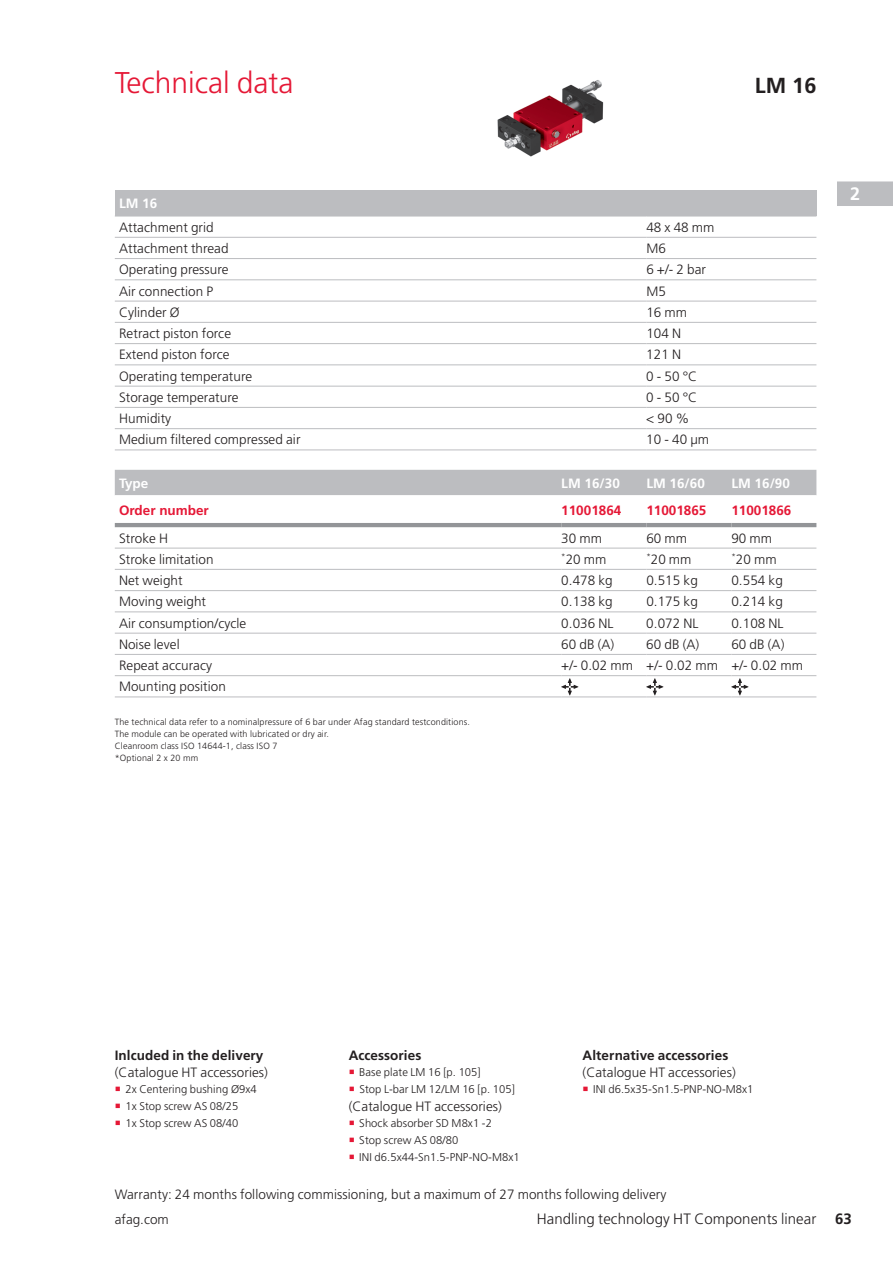
<style>
.page{position:relative;width:893px;height:1263px;background:#fff}
.page>*{position:absolute;margin:0;border:0;box-sizing:border-box;transform-origin:0 0}
.t1{font:300 30px "Frutiger LT Pro";color:#e51836}
.t2{font:700 21.75px "Frutiger LT Pro";color:#231f20}
.t3{font:700 18px "Frutiger LT Pro";color:#fff}
.t4{font:300 15px "Frutiger LT Pro";letter-spacing:.005em;color:#231f20}
.t5{font:300 13.5px "Frutiger LT Pro";letter-spacing:.005em;color:#231f20}
.t6{font:700 13.5px "Frutiger LT Pro";letter-spacing:.005em;color:#231f20}
.t7{font:700 13.5px "Frutiger LT Pro";color:#e51836}
.t8{font:700 13.5px "Frutiger LT Pro";color:#fff}
.t9{font:300 11.25px/17px "Frutiger LT Pro";letter-spacing:.005em;color:#231f20}
.t10{font:300 9px/12px "Frutiger LT Pro";letter-spacing:.015em;color:#231f20}
.s1{font-weight:700}
</style>
<div class="page">
<img style="left:497px;top:80px;width:106px;height:77px">
<div style="left:115px;top:190px;width:701px;height:26px;background:#bcbdc0"></div>
<hr style="left:115px;top:216px;width:531px;height:1px;background:#bcbdc0">
<hr style="left:646px;top:216px;width:170px;height:1px;background:#bcbdc0">
<hr style="left:115px;top:237px;width:531px;height:1px;background:#bcbdc0">
<hr style="left:646px;top:237px;width:170px;height:1px;background:#bcbdc0">
<hr style="left:115px;top:258px;width:531px;height:1px;background:#bcbdc0">
<hr style="left:646px;top:258px;width:170px;height:1px;background:#bcbdc0">
<hr style="left:115px;top:279px;width:531px;height:1px;background:#bcbdc0">
<hr style="left:646px;top:279px;width:170px;height:1px;background:#bcbdc0">
<hr style="left:115px;top:301px;width:531px;height:1px;background:#bcbdc0">
<hr style="left:646px;top:301px;width:170px;height:1px;background:#bcbdc0">
<hr style="left:115px;top:322px;width:531px;height:1px;background:#bcbdc0">
<hr style="left:646px;top:322px;width:170px;height:1px;background:#bcbdc0">
<hr style="left:115px;top:343px;width:531px;height:1px;background:#bcbdc0">
<hr style="left:646px;top:343px;width:170px;height:1px;background:#bcbdc0">
<hr style="left:115px;top:364px;width:531px;height:1px;background:#bcbdc0">
<hr style="left:646px;top:364px;width:170px;height:1px;background:#bcbdc0">
<hr style="left:115px;top:386px;width:531px;height:1px;background:#bcbdc0">
<hr style="left:646px;top:386px;width:170px;height:1px;background:#bcbdc0">
<hr style="left:646px;top:407px;width:170px;height:1px;background:#bcbdc0">
<hr style="left:115px;top:428px;width:531px;height:1px;background:#bcbdc0">
<hr style="left:646px;top:428px;width:170px;height:1px;background:#bcbdc0">
<hr style="left:646px;top:449px;width:170px;height:1px;background:#bcbdc0">
<hr style="left:115px;top:407px;width:531px;height:1px;background:#bcbdc0">
<hr style="left:115px;top:449px;width:531px;height:1px;background:#bcbdc0">
<div style="left:115px;top:470px;width:701px;height:25px;background:#bcbdc0"></div>
<hr style="left:115px;top:523px;width:446px;height:4px;background:#939598">
<hr style="left:561px;top:523px;width:85px;height:4px;background:#939598">
<hr style="left:646px;top:523px;width:85px;height:4px;background:#939598">
<hr style="left:731px;top:523px;width:85px;height:4px;background:#939598">
<hr style="left:115px;top:654px;width:446px;height:1px;background:#bcbdc0">
<hr style="left:561px;top:654px;width:85px;height:1px;background:#bcbdc0">
<hr style="left:646px;top:654px;width:85px;height:1px;background:#bcbdc0">
<hr style="left:731px;top:654px;width:85px;height:1px;background:#bcbdc0">
<hr style="left:115px;top:696px;width:446px;height:1px;background:#bcbdc0">
<hr style="left:115px;top:548px;width:446px;height:1px;background:#bcbdc0">
<hr style="left:561px;top:548px;width:85px;height:1px;background:#bcbdc0">
<hr style="left:646px;top:548px;width:85px;height:1px;background:#bcbdc0">
<hr style="left:731px;top:548px;width:85px;height:1px;background:#bcbdc0">
<hr style="left:115px;top:569px;width:446px;height:1px;background:#bcbdc0">
<hr style="left:561px;top:569px;width:85px;height:1px;background:#bcbdc0">
<hr style="left:646px;top:569px;width:85px;height:1px;background:#bcbdc0">
<hr style="left:731px;top:569px;width:85px;height:1px;background:#bcbdc0">
<hr style="left:115px;top:675px;width:446px;height:1px;background:#bcbdc0">
<hr style="left:561px;top:675px;width:85px;height:1px;background:#bcbdc0">
<hr style="left:646px;top:675px;width:85px;height:1px;background:#bcbdc0">
<hr style="left:731px;top:675px;width:85px;height:1px;background:#bcbdc0">
<hr style="left:561px;top:696px;width:85px;height:1px;background:#bcbdc0">
<hr style="left:646px;top:696px;width:85px;height:1px;background:#bcbdc0">
<hr style="left:731px;top:696px;width:85px;height:1px;background:#bcbdc0">
<hr style="left:115px;top:590px;width:446px;height:1px;background:#bcbdc0">
<hr style="left:561px;top:590px;width:85px;height:1px;background:#bcbdc0">
<hr style="left:646px;top:590px;width:85px;height:1px;background:#bcbdc0">
<hr style="left:731px;top:590px;width:85px;height:1px;background:#bcbdc0">
<hr style="left:115px;top:611px;width:446px;height:1px;background:#bcbdc0">
<hr style="left:561px;top:611px;width:85px;height:1px;background:#bcbdc0">
<hr style="left:646px;top:611px;width:85px;height:1px;background:#bcbdc0">
<hr style="left:731px;top:611px;width:85px;height:1px;background:#bcbdc0">
<hr style="left:115px;top:633px;width:446px;height:1px;background:#bcbdc0">
<hr style="left:561px;top:633px;width:85px;height:1px;background:#bcbdc0">
<hr style="left:646px;top:633px;width:85px;height:1px;background:#bcbdc0">
<hr style="left:731px;top:633px;width:85px;height:1px;background:#bcbdc0">
<svg style="left:561px;top:678px;width:17px;height:17px"></svg>
<svg style="left:646px;top:678px;width:17px;height:17px"></svg>
<svg style="left:731px;top:678px;width:17px;height:17px"></svg>
<div style="left:837px;top:181px;width:56px;height:25px;background:#bcbdc0"></div>
<hr style="left:837px;top:181px;width:56px;height:1px;background:#fff">
<h1 class="t1" style="left:115px;top:65px;width:180px">Technical data</h1>
<h2 class="t2" style="left:755px;top:72px;width:63px">LM 16</h2>
<p class="t8" style="left:119px;top:195px;width:40px">LM 16</p>
<p class="t5" style="left:119px;top:219px;width:96px">Attachment grid</p>
<p class="t5" style="left:646px;top:219px;width:70px">48 x 48 mm</p>
<p class="t5" style="left:119px;top:240px;width:111px">Attachment thread</p>
<p class="t5" style="left:646px;top:240px;width:21px">M6</p>
<p class="t5" style="left:119px;top:262px;width:111px">Operating pressure</p>
<p class="t5" style="left:646px;top:262px;width:61px">6 +/- 2 bar</p>
<p class="t5" style="left:119px;top:283px;width:96px">Air connection P</p>
<p class="t5" style="left:646px;top:283px;width:21px">M5</p>
<p class="t5" style="left:119px;top:304px;width:62px">Cylinder Ø</p>
<p class="t5" style="left:646px;top:304px;width:42px">16 mm</p>
<p class="t5" style="left:119px;top:325px;width:114px">Retract piston force</p>
<p class="t5" style="left:646px;top:325px;width:36px">104 N</p>
<p class="t5" style="left:119px;top:347px;width:112px">Extend piston force</p>
<p class="t5" style="left:646px;top:347px;width:36px">121 N</p>
<p class="t5" style="left:119px;top:368px;width:135px">Operating temperature</p>
<p class="t5" style="left:646px;top:368px;width:52px">0 - 50 °C</p>
<p class="t5" style="left:119px;top:389px;width:121px">Storage temperature</p>
<p class="t5" style="left:646px;top:389px;width:52px">0 - 50 °C</p>
<p class="t5" style="left:119px;top:411px;width:54px">Humidity</p>
<p class="t5" style="left:646px;top:411px;width:44px">&lt; 90 %</p>
<p class="t5" style="left:119px;top:432px;width:183px">Medium filtered compressed air</p>
<p class="t5" style="left:646px;top:432px;width:64px">10 - 40 µm</p>
<p class="t8" style="left:119px;top:475px;width:31px">Type</p>
<p class="t8" style="left:561px;top:475px;width:60px">LM 16/30</p>
<p class="t8" style="left:646px;top:475px;width:60px">LM 16/60</p>
<p class="t8" style="left:731px;top:475px;width:60px">LM 16/90</p>
<p class="t7" style="left:119px;top:502px;width:91px">Order number</p>
<p class="t7" style="left:561px;top:502px;width:62px">11001864</p>
<p class="t7" style="left:646px;top:502px;width:62px">11001865</p>
<p class="t7" style="left:731px;top:502px;width:62px">11001866</p>
<p class="t5" style="left:119px;top:530px;width:50px">Stroke H</p>
<p class="t5" style="left:561px;top:530px;width:42px">30 mm</p>
<p class="t5" style="left:646px;top:530px;width:42px">60 mm</p>
<p class="t5" style="left:731px;top:530px;width:42px">90 mm</p>
<p class="t5" style="left:119px;top:551px;width:96px">Stroke limitation</p>
<p class="t5" style="left:561px;top:551px;width:47px"><sup>*</sup>20 mm</p>
<p class="t5" style="left:646px;top:551px;width:47px"><sup>*</sup>20 mm</p>
<p class="t5" style="left:731px;top:551px;width:47px"><sup>*</sup>20 mm</p>
<p class="t5" style="left:119px;top:572px;width:65px">Net weight</p>
<p class="t5" style="left:561px;top:572px;width:53px">0.478 kg</p>
<p class="t5" style="left:646px;top:572px;width:53px">0.515 kg</p>
<p class="t5" style="left:731px;top:572px;width:53px">0.554 kg</p>
<p class="t5" style="left:119px;top:594px;width:89px">Moving weight</p>
<p class="t5" style="left:561px;top:594px;width:53px">0.138 kg</p>
<p class="t5" style="left:646px;top:594px;width:53px">0.175 kg</p>
<p class="t5" style="left:731px;top:594px;width:53px">0.214 kg</p>
<p class="t5" style="left:119px;top:615px;width:129px">Air consumption/cycle</p>
<p class="t5" style="left:561px;top:615px;width:54px">0.036 NL</p>
<p class="t5" style="left:646px;top:615px;width:54px">0.072 NL</p>
<p class="t5" style="left:731px;top:615px;width:54px">0.108 NL</p>
<p class="t5" style="left:119px;top:636px;width:62px">Noise level</p>
<p class="t5" style="left:561px;top:636px;width:55px">60 dB (A)</p>
<p class="t5" style="left:646px;top:636px;width:55px">60 dB (A)</p>
<p class="t5" style="left:731px;top:636px;width:55px">60 dB (A)</p>
<p class="t5" style="left:119px;top:657px;width:95px">Repeat accuracy</p>
<p class="t5" style="left:561px;top:657px;width:243px">+/- 0.02 mm +/- 0.02 mm +/- 0.02 mm</p>
<p class="t5" style="left:119px;top:679px;width:108px">Mounting position</p>
<p class="t10" style="left:115px;top:716px;width:357px">The technical data refer to a nominalpressure of 6 bar under Afag standard testconditions.<br>The module can be operated with lubricated or dry air.<br>Cleanroom class ISO 14644-1, class ISO 7<br>*Optional 2 x 20 mm</p>
<h3 class="t3" style="left:850px;top:183px;width:12px">2</h3>
<p class="t6" style="left:115px;top:1048px;width:150px">Inlcuded in the delivery</p>
<p class="t5" style="left:115px;top:1064px;width:155px">(Catalogue HT accessories)</p>
<p class="t9" style="left:125px;top:1080px;width:133px">2x Centering bushing Ø9x4<br>1x Stop screw AS 08/25<br>1x Stop screw AS 08/40</p>
<p class="t6" style="left:349px;top:1048px;width:74px">Accessories</p>
<p class="t9" style="left:359px;top:1063px;width:157px">Base plate LM 16 [p. 105]<br>Stop L-bar LM 12/LM 16 [p. 105]</p>
<p class="t5" style="left:349px;top:1099px;width:155px">(Catalogue HT accessories)</p>
<p class="t9" style="left:359px;top:1114px;width:162px">Shock absorber SD M8x1 -2<br>Stop screw AS 08/80<br>INI d6.5x44-Sn1.5-PNP-NO-M8x1</p>
<p class="t6" style="left:583px;top:1048px;width:147px">Alternative accessories</p>
<p class="t5" style="left:583px;top:1064px;width:155px">(Catalogue HT accessories)</p>
<p class="t9" style="left:593px;top:1080px;width:162px">INI d6.5x35-Sn1.5-PNP-NO-M8x1</p>
<p class="t5" style="left:115px;top:1187px;width:553px">Warranty: 24 months following commissioning, but a maximum of 27 months following delivery</p>
<p class="t5" style="left:115px;top:1211px;width:55px">afag.com</p>
<p class="t4" style="left:537px;top:1210px;width:317px">Handling technology HT Components linear <span class="s1">63</span></p>
</div>
